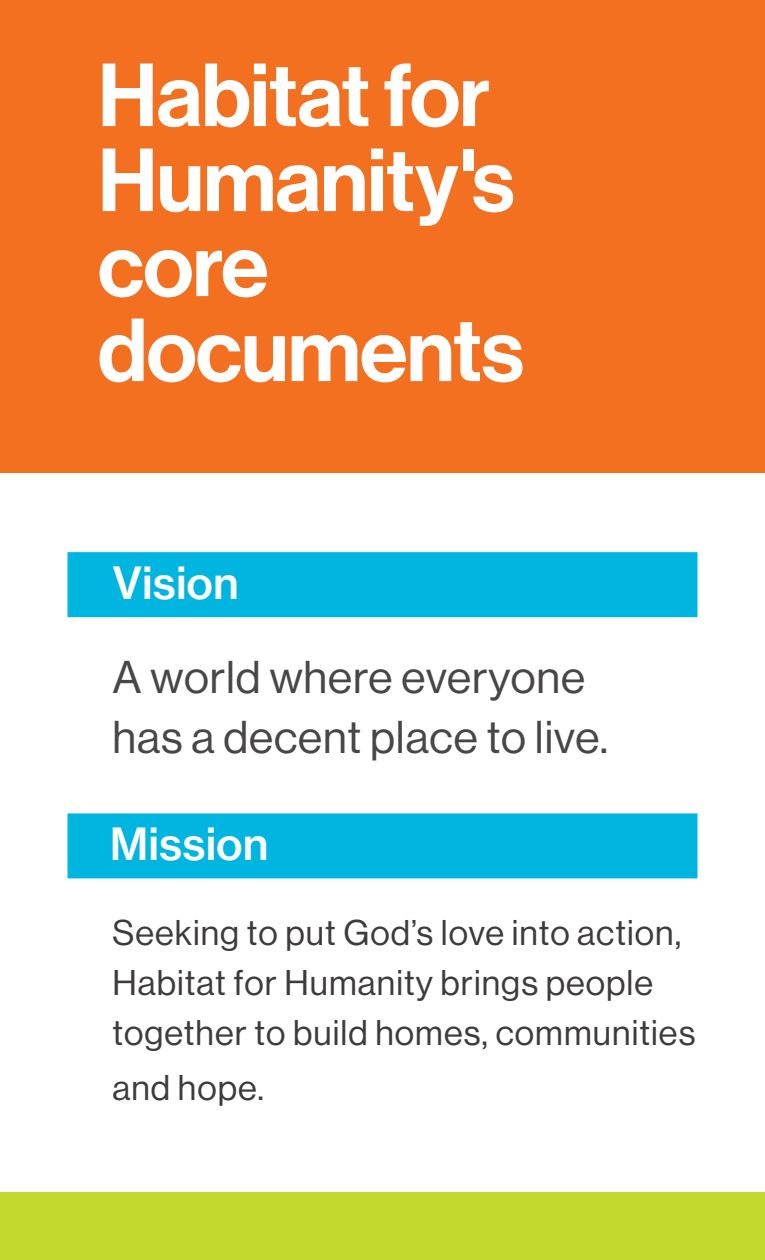
<style>
.page{position:relative;width:765px;height:1260px;background:#fff}
.page>*{position:absolute;margin:0;border:0;box-sizing:border-box;transform-origin:0 0}
.Callout_Heads{font:87.5px/85px "N Haas Grotesk DS Pro 65 Md";letter-spacing:-.01em;color:#fff}
.body_mission_vision{font:45px/60px "N Haas Grotesk DS Pro 55 Rg";letter-spacing:.02em;color:#484647}
.bar_heading{font:43.75px "N Haas Grotesk TX Pro 65 Md";color:#fff}
.body_mission_stmt{font:35px/50px "N Haas Grotesk DS Pro 55 Rg";letter-spacing:.03em;color:#3e3b3c}
</style>
<div class="page">
<div style="left:0;top:1192px;width:765px;height:68px;background:#c4d92d"></div>
<div style="left:0;top:0;width:765px;height:472px;background:#f37021"></div>
<div style="left:68px;top:552px;width:630px;height:65px;background:#00b5e0"></div>
<div style="left:68px;top:813px;width:630px;height:65px;background:#00b5e0"></div>
<p class="Callout_Heads" style="left:98px;top:54px;width:428px">Habitat for<br>Humanity's core documents</p>
<p class="bar_heading" style="left:113px;top:556px;width:128px">Vision</p>
<p class="body_mission_vision" style="left:112px;top:647px;width:497px">A world where everyone has a decent place to live.</p>
<p class="bar_heading" style="left:110px;top:817px;width:160px">Mission</p>
<p class="body_mission_stmt" style="left:112px;top:908px;width:584px">Seeking to put God’s love into action,<br>Habitat for Humanity brings people together to build homes, communities</p>
<p class="body_mission_stmt" style="left:112px;top:1063px;width:153px">and hope.</p>
</div>
